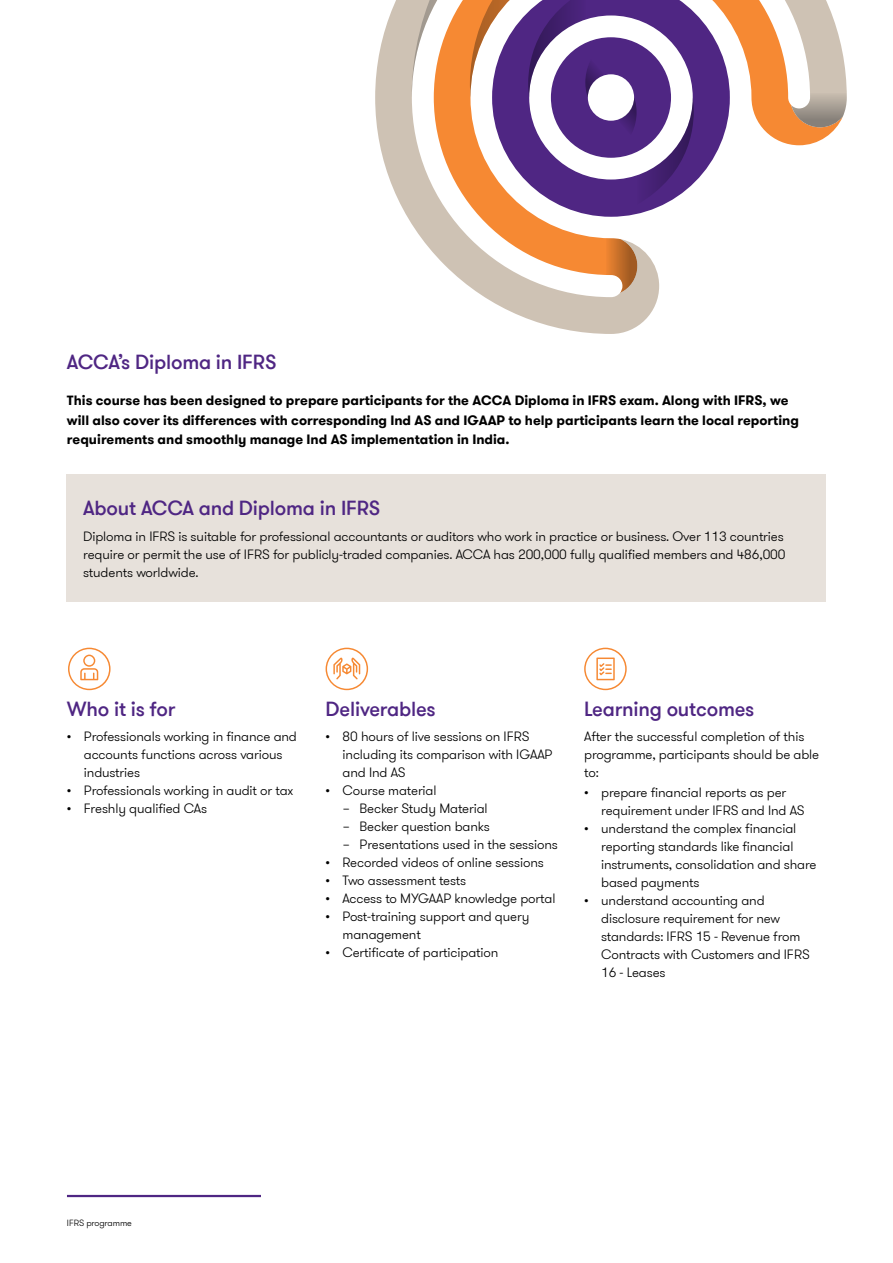
<style>
.page{position:relative;width:893px;height:1263px;background:#fff}
.page>*{position:absolute;margin:0;border:0;box-sizing:border-box;transform-origin:0 0}
.t1{font:500 20.25px "GT Walsheim Pro";letter-spacing:-.01em;color:#4f2683}
.t2{font:300 13.5px/18px "GT Walsheim Pro";letter-spacing:-.01em;color:#000}
.t3{font:700 13.5px/19.5px "GT Walsheim Pro";color:#000}
.t4{font:300 9px "GT Walsheim Pro";letter-spacing:-.01em;color:#000}
</style>
<div class="page">
<div style="left:67px;top:474px;width:759px;height:128px;background:#e7e1db"></div>
<svg style="left:68px;top:648px;width:43px;height:42px"></svg>
<svg style="left:326px;top:648px;width:42px;height:42px"></svg>
<svg style="left:584px;top:648px;width:43px;height:42px"></svg>
<svg style="left:375px;top:0;width:472px;height:334px"></svg>
<svg style="left:602px;top:238px;width:35px;height:55px"></svg>
<svg style="left:791px;top:86px;width:56px;height:41px"></svg>
<svg style="left:694px;top:0;width:36px;height:217px;fill:#4f2683"></svg>
<svg style="left:412px;top:0;width:282px;height:217px"></svg>
<hr style="left:67px;top:1195px;width:194px;height:2px;background:#4f2683">
<h1 class="t1" style="left:67px;top:349px;width:211px">ACCA’s Diploma in IFRS</h1>
<p class="t3" style="left:67px;top:391px;width:733px">This course has been designed to prepare participants for the ACCA Diploma in IFRS exam. Along with IFRS, we will also cover its differences with corresponding Ind AS and IGAAP to help participants learn the local reporting requirements and smoothly manage Ind AS implementation in India.</p>
<h1 class="t1" style="left:83px;top:496px;width:299px">About ACCA and Diploma in IFRS</h1>
<p class="t2" style="left:83px;top:527px;width:704px;text-align:justify">Diploma in IFRS is suitable for professional accountants or auditors who work in practice or business. Over 113 countries require or permit the use of IFRS for publicly-traded companies. ACCA has 200,000 fully qualified members and 486,000 students worldwide.</p>
<h1 class="t1" style="left:67px;top:696px;width:110px">Who it is for</h1>
<p class="t2" style="left:84px;top:728px;width:215px;text-indent:-17px">• Professionals working in finance and accounts functions across various industries</p>
<p class="t2" style="left:67px;top:782px;width:228px">• Professionals working in audit or tax</p>
<p class="t2" style="left:67px;top:800px;width:142px">• Freshly qualified CAs</p>
<h1 class="t1" style="left:326px;top:696px;width:112px">Deliverables</h1>
<p class="t2" style="left:343px;top:728px;width:212px;text-indent:-17px">• 80 hours of live sessions on IFRS including its comparison with IGAAP and Ind AS</p>
<p class="t2" style="left:343px;top:782px;width:217px;text-indent:-17px">• Course material<br>− Becker Study Material<br>− Becker question banks<br>− Presentations used in the sessions</p>
<p class="t2" style="left:326px;top:854px;width:220px">• Recorded videos of online sessions</p>
<p class="t2" style="left:326px;top:872px;width:142px">• Two assessment tests</p>
<p class="t2" style="left:326px;top:890px;width:231px">• Access to MYGAAP knowledge portal</p>
<p class="t2" style="left:343px;top:908px;width:188px;text-indent:-17px">• Post-training support and query management</p>
<p class="t2" style="left:326px;top:944px;width:174px">• Certificate of participation</p>
<h1 class="t1" style="left:584px;top:696px;width:172px">Learning outcomes</h1>
<p class="t2" style="left:584px;top:728px;width:237px">After the successful completion of this programme, participants should be able to:</p>
<p class="t2" style="left:601px;top:784px;width:205px;text-indent:-17px">• prepare financial reports as per requirement under IFRS and Ind AS</p>
<p class="t2" style="left:601px;top:820px;width:217px;text-indent:-17px">• understand the complex financial reporting standards like financial instruments, consolidation and share based payments</p>
<p class="t2" style="left:601px;top:892px;width:210px;text-indent:-17px">• understand accounting and disclosure requirement for new standards: IFRS 15 - Revenue from<br>Contracts with Customers and IFRS<br>16 - Leases</p>
<p class="t4" style="left:67px;top:1217px;width:66px">IFRS programme</p>
</div>
